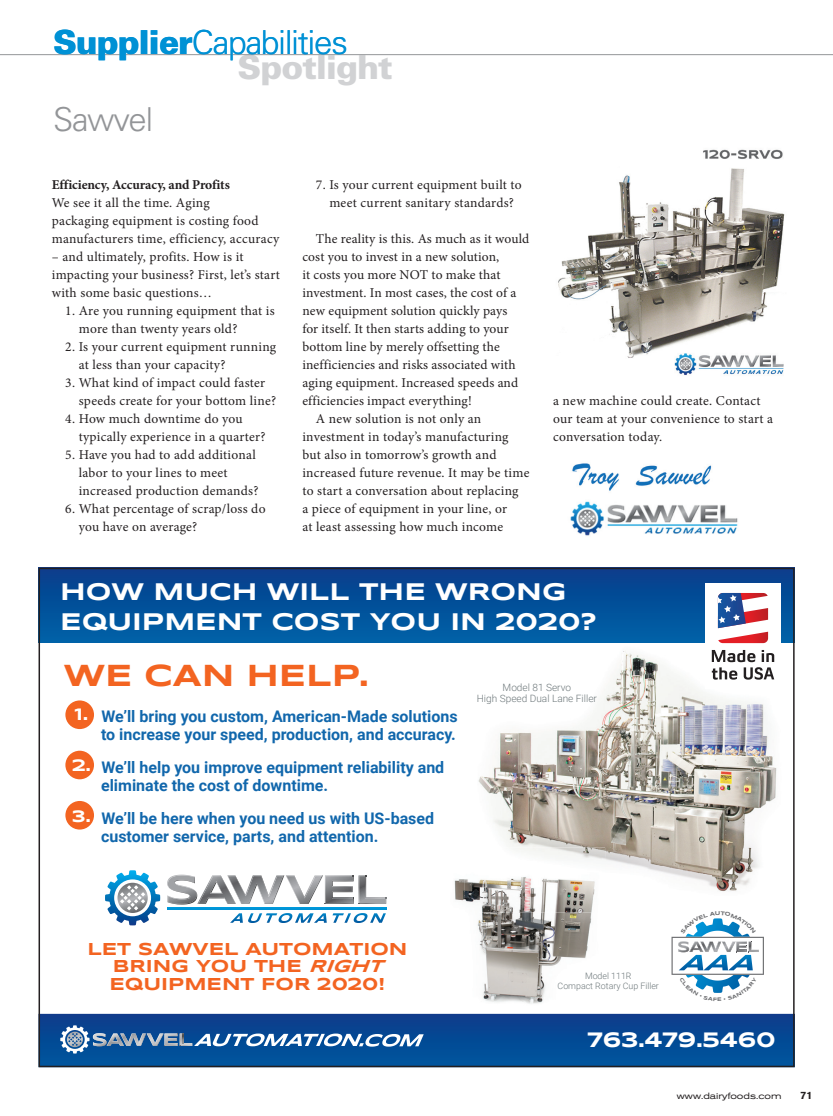
<style>
.page{position:relative;width:833px;height:1116px;background:#fff}
.page>*{position:absolute;margin:0;border:0;box-sizing:border-box;transform-origin:0 0}
.t1{font:300 33px "Univers";letter-spacing:-.03em;color:#0091d5}
.t2{font:900 33px "Univers";letter-spacing:-.03em;color:#d1d2d4}
.t3{font:300 33px "Univers";letter-spacing:-.03em;color:#939598}
.t4{font:700 31.5px "Syncopate";color:#f36421}
.t5{font:700 24.9px/29.8px "Syncopate";color:#fff}
.t6{font:700 21.6px "Syncopate";color:#fff}
.t7{font:700 17.85px/17.5px "Syncopate";color:#f36421;text-align:center}
.t8{font:700 17.1px "Syncopate";color:#fff}
.t9{font:700 16.05px/18px "Roboto";color:#1167ac}
.t10{font:13.5px/18px "Minion Pro";letter-spacing:.015em;color:#231f20}
.t11{font:700 13.5px "Minion Pro";letter-spacing:-.01em;color:#231f20}
.t12{font:700 10.5px "Akzidenz Grotesk BE";color:#231f20}
.t13{font:300 10.05px/11.6px "Roboto";color:#6d777a;text-align:center}
.t14{font:expanded 9px "Akzidenz Grotesk BE";color:#231f20}
.t15{font:300 8.85px/10.1px "Roboto";color:#6d777a;text-align:center}
.s1{font-weight:900}
.s2{font-style:italic}
</style>
<div class="page">
<hr style="left:0;top:54px;width:832px;height:1px;background:#939598">
<img style="left:558px;top:149px;width:227px;height:226px">
<svg style="left:465px;top:642px;width:326px;height:250px"></svg>
<svg style="left:442px;top:848px;width:163px;height:166px"></svg>
<svg style="left:42px;top:1014px;width:753px;height:53px;background:#064790"></svg>
<div style="left:39px;top:568px;width:756px;height:74px;background:linear-gradient(to bottom,#093d8b,#0061a7)"></div>
<svg style="left:60px;top:1025px;width:363px;height:29px;background:#396ea7"></svg>
<div style="left:65px;top:700px;width:29px;height:29px;background:#f36421;border-radius:50%"></div>
<div style="left:65px;top:751px;width:29px;height:28px;background:#f36421;border-radius:50%"></div>
<div style="left:65px;top:801px;width:29px;height:29px;background:#f36421;border-radius:50%"></div>
<svg style="left:230px;top:913px;width:156px;height:10px"></svg>
<img style="left:175px;top:904px;width:13px;height:1px">
<svg style="left:167px;top:875px;width:219px;height:29px"></svg>
<hr style="left:167px;top:908px;width:219px;height:2px;background:#0093d6">
<svg style="left:105px;top:870px;width:55px;height:55px"></svg>
<div style="left:705px;top:583px;width:75px;height:105px;background:#fff"></div>
<svg style="left:718px;top:593px;width:50px;height:50px"></svg>
<svg style="left:711px;top:650px;width:63px;height:30px"></svg>
<img style="left:570px;top:463px;width:168px;height:73px">
<svg style="left:671px;top:918px;width:93px;height:75px"></svg>
<h1 class="t1" style="left:53px;top:23px;width:296px"><span class="s1">Supplier</span>Capabilities</h1>
<h1 class="t2" style="left:238px;top:46px;width:157px">Spotlight</h1>
<h1 class="t3" style="left:53px;top:99px;width:102px">Sawvel</h1>
<p class="t11" style="left:52px;top:175px;width:179px">Efficiency, Accuracy, and Profits</p>
<p class="t10" style="left:52px;top:194px;width:229px">We see it all the time. Aging<br>packaging equipment is costing food manufacturers time, efficiency, accuracy</p>
<p class="t10" style="left:52px;top:248px;width:230px">– and ultimately, profits. How is it impacting your business? First, let’s start with some basic questions…</p>
<p class="t10" style="left:79px;top:302px;width:197px;text-indent:-13px">1. Are you running equipment that is more than twenty years old?</p>
<p class="t10" style="left:79px;top:338px;width:199px;text-indent:-13px">2. Is your current equipment running at less than your capacity?</p>
<p class="t10" style="left:79px;top:374px;width:199px;text-indent:-13px">3. What kind of impact could faster speeds create for your bottom line?</p>
<p class="t10" style="left:79px;top:410px;width:188px;text-indent:-13px">4. How much downtime do you typically experience in a quarter?</p>
<p class="t10" style="left:79px;top:446px;width:181px;text-indent:-13px">5. Have you had to add additional labor to your lines to meet increased production demands?</p>
<p class="t10" style="left:79px;top:500px;width:188px;text-indent:-13px">6. What percentage of scrap/loss do you have on average?</p>
<p class="t10" style="left:316px;top:176px;width:207px;text-align:center">7. Is your current equipment built to meet current sanitary standards?</p>
<p class="t10" style="left:316px;top:230px;width:215px">The reality is this. As much as it would</p>
<p class="t10" style="left:302px;top:248px;width:198px">cost you to invest in a new solution,</p>
<p class="t10" style="left:302px;top:266px;width:199px">it costs you more NOT to make that</p>
<p class="t10" style="left:302px;top:284px;width:215px">investment. In most cases, the cost of a</p>
<p class="t10" style="left:302px;top:302px;width:206px">new equipment solution quickly pays</p>
<p class="t10" style="left:302px;top:320px;width:208px">for itself. It then starts adding to your</p>
<p class="t10" style="left:302px;top:338px;width:199px">bottom line by merely offsetting the</p>
<p class="t10" style="left:302px;top:356px;width:214px">inefficiencies and risks associated with</p>
<p class="t10" style="left:302px;top:374px;width:217px">aging equipment. Increased speeds and</p>
<p class="t10" style="left:302px;top:392px;width:171px">efficiencies impact everything!</p>
<p class="t10" style="left:316px;top:410px;width:167px">A new solution is not only an</p>
<p class="t10" style="left:302px;top:428px;width:208px">investment in today’s manufacturing</p>
<p class="t10" style="left:302px;top:446px;width:195px">but also in tomorrow’s growth and</p>
<p class="t10" style="left:302px;top:464px;width:228px">increased future revenue. It may be time</p>
<p class="t10" style="left:302px;top:482px;width:218px">to start a conversation about replacing</p>
<p class="t10" style="left:302px;top:500px;width:206px">a piece of equipment in your line, or</p>
<p class="t10" style="left:302px;top:518px;width:202px">at least assessing how much income</p>
<p class="t10" style="left:553px;top:392px;width:222px">a new machine could create. Contact our team at your convenience to start a conversation today.</p>
<h3 class="t5" style="left:60px;top:577px;width:538px">HOW MUCH WILL THE WRONG<br>EQUIPMENT COST YOU IN 2020?</h3>
<h2 class="t4" style="left:64px;top:655px;width:306px">WE CAN HELP.</h2>
<p class="t9" style="left:101px;top:706px;width:358px">We’ll bring you custom, American-Made solutions to increase your speed, production, and accuracy.</p>
<p class="t9" style="left:101px;top:758px;width:345px">We’ll help you improve equipment reliability and eliminate the cost of downtime.</p>
<p class="t9" style="left:101px;top:809px;width:334px">We’ll be here when you need us with US-based customer service, parts, and attention.</p>
<p class="t13" style="left:477px;top:681px;width:122px">Model 81 Servo<br>High Speed Dual Lane Filler</p>
<p class="t8" style="left:75px;top:703px;width:15px">1.</p>
<p class="t8" style="left:72px;top:754px;width:20px">2.</p>
<p class="t8" style="left:72px;top:805px;width:20px">3.</p>
<h3 class="t7" style="left:87px;top:939px;width:321px">LET SAWVEL AUTOMATION<br>BRING YOU THE <span class="s2">RIGHT<br></span>EQUIPMENT FOR 2020!</h3>
<p class="t15" style="left:557px;top:971px;width:103px">Model 111R<br>Compact Rotary Cup Filler</p>
<h3 class="t6" style="left:587px;top:1027px;width:190px">763.479.5460</h3>
<p class="t14" style="left:676px;top:1091px;width:106px">www.dairyfoods.com</p>
<p class="t12" style="left:800px;top:1089px;width:13px">71</p>
</div>
